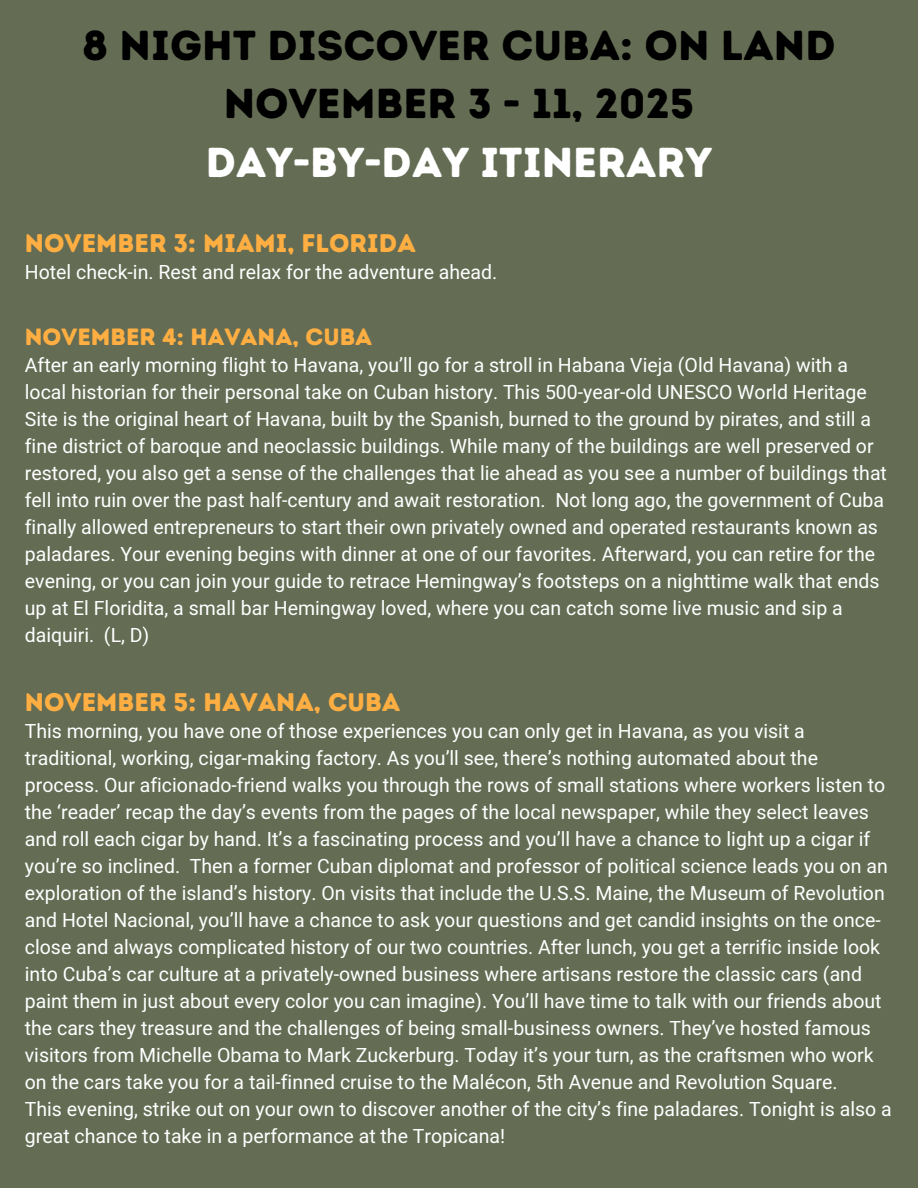
<style>
.page{position:relative;width:918px;height:1188px;background:#646d54}
.page>*{position:absolute;margin:0;border:0;box-sizing:border-box;transform-origin:0 0}
.t1{font:41.85px/58.5px "Intro Rust Base";color:#000;text-align:center}
.t2{font:41.85px "Intro Rust Base";color:#fff}
.t3{font:25.5px "Intro Rust Base";color:#ffae42}
.t4{font:23.55px "Intro Rust Base";color:#ffae42}
.t5{font:19.5px/27px "Heebo";color:#fff}
</style>
<div class="page">
<h1 class="t1" style="left:82px;top:16px;width:755px">8 NIGHT DISCOVER CUBA: ON LAND<br>NOVEMBER 3 - 11, 2025</h1>
<h1 class="t2" style="left:206px;top:137px;width:508px">DAY-BY-DAY ITINERARY</h1>
<h2 class="t3" style="left:25px;top:228px;width:393px">NOVEMBER 3: MIAMI, FLORIDA</h2>
<p class="t5" style="left:25px;top:260px;width:474px">Hotel check-in. Rest and relax for the adventure ahead.</p>
<p class="t4" style="left:25px;top:322px;width:349px">NOVEMBER 4: HAVANA, CUBA</p>
<p class="t5" style="left:25px;top:352px;width:864px">After an early morning flight to Havana, you’ll go for a stroll in Habana Vieja (Old Havana) with a local historian for their personal take on Cuban history. This 500-year-old UNESCO World Heritage Site is the original heart of Havana, built by the Spanish, burned to the ground by pirates, and still a fine district of baroque and neoclassic buildings. While many of the buildings are well preserved or restored, you also get a sense of the challenges that lie ahead as you see a number of buildings that fell into ruin over the past half-century and await restoration. Not long ago, the government of Cuba finally allowed entrepreneurs to start their own privately owned and operated restaurants known as paladares. Your evening begins with dinner at one of our favorites. Afterward, you can retire for the evening, or you can join your guide to retrace Hemingway’s footsteps on a nighttime walk that ends up at El Floridita, a small bar Hemingway loved, where you can catch some live music and sip a daiquiri. (L, D)</p>
<h2 class="t3" style="left:25px;top:687px;width:377px">NOVEMBER 5: HAVANA, CUBA</h2>
<p class="t5" style="left:25px;top:719px;width:868px">This morning, you have one of those experiences you can only get in Havana, as you visit a traditional, working, cigar-making factory. As you’ll see, there’s nothing automated about the process. Our aficionado-friend walks you through the rows of small stations where workers listen to the ‘reader’ recap the day’s events from the pages of the local newspaper, while they select leaves and roll each cigar by hand. It’s a fascinating process and you’ll have a chance to light up a cigar if you’re so inclined. Then a former Cuban diplomat and professor of political science leads you on an exploration of the island’s history. On visits that include the U.S.S. Maine, the Museum of Revolution and Hotel Nacional, you’ll have a chance to ask your questions and get candid insights on the once&shy;close and always complicated history of our two countries. After lunch, you get a terrific inside look into Cuba’s car culture at a privately-owned business where artisans restore the classic cars (and paint them in just about every color you can imagine). You’ll have time to talk with our friends about the cars they treasure and the challenges of being small-business owners. They’ve hosted famous visitors from Michelle Obama to Mark Zuckerburg. Today it’s your turn, as the craftsmen who work on the cars take you for a tail-finned cruise to the Malécon, 5th Avenue and Revolution Square.<br>This evening, strike out on your own to discover another of the city’s fine paladares. Tonight is also a great chance to take in a performance at the Tropicana!</p>
</div>
